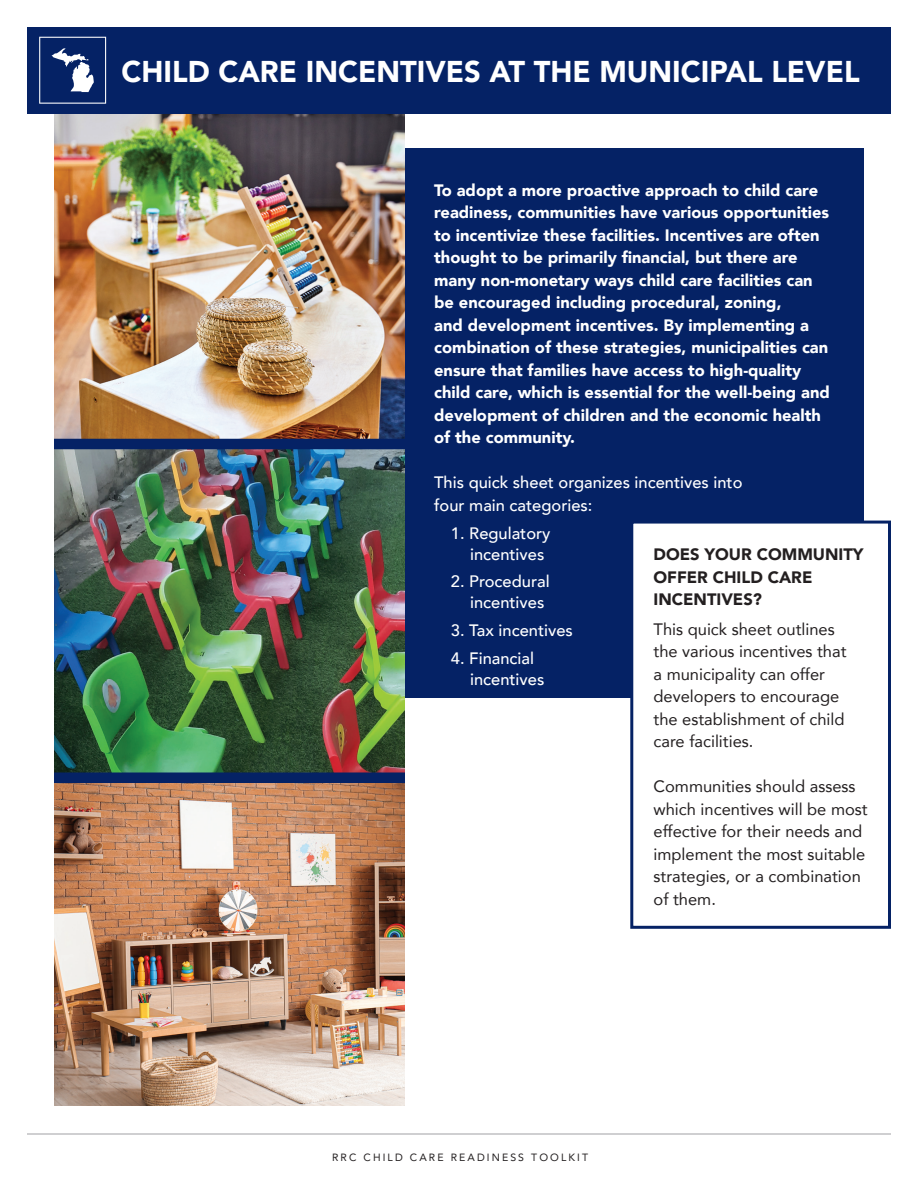
<style>
.page{position:relative;width:918px;height:1188px;background:#fff}
.page>*{position:absolute;margin:0;border:0;box-sizing:border-box;transform-origin:0 0}
.t1{font:900 30px "Avenir";color:#fff}
.t2{font:900 16.5px/22.5px "Avenir";color:#fff}
.t3{font:16.5px/22.5px "Avenir";color:#231f20}
.t4{font:500 16.5px/21px "Avenir";color:#fff}
.t5{font:900 16.5px/22.5px "Avenir";color:#231f20}
.t6{font:10.5px "Avenir";letter-spacing:.2em;color:#231f20}
</style>
<div class="page">
<hr style="left:27px;top:1134px;width:864px;height:1px;background:#a0a1a5">
<img style="left:54px;top:113px;width:351px;height:659px">
<img style="left:54px;top:783px;width:351px;height:323px">
<div style="left:27px;top:27px;width:864px;height:86px;background:#052265"></div>
<svg style="left:39px;top:37px;width:67px;height:67px"></svg>
<div style="left:54px;top:772px;width:351px;height:11px;background:#052265"></div>
<div style="left:54px;top:439px;width:387px;height:10px;background:#052265"></div>
<div style="left:405px;top:148px;width:459px;height:550px;background:#052265"></div>
<div style="left:632px;top:522px;width:258px;height:405px;background:#fff"></div>
<div style="left:630px;top:521px;width:261px;height:408px;border:3px solid #052265"></div>
<h1 class="t1" style="left:122px;top:46px;width:740px">CHILD CARE INCENTIVES AT THE MUNICIPAL LEVEL</h1>
<p class="t2" style="left:434px;top:178px;width:397px">To adopt a more proactive approach to child care readiness, communities have various opportunities to incentivize these facilities. Incentives are often thought to be primarily financial, but there are many non-monetary ways child care facilities can be encouraged including procedural, zoning,<br>and development incentives. By implementing a combination of these strategies, municipalities can ensure that families have access to high-quality child care, which is essential for the well-being and development of children and the economic health of the community.</p>
<p class="t4" style="left:434px;top:470px;width:310px;line-height:22.5px">This quick sheet organizes incentives into four main categories:</p>
<p class="t4" style="left:470px;top:521px;width:82px;text-indent:-19px">1. Regulatory incentives</p>
<p class="t4" style="left:470px;top:570px;width:81px;text-indent:-19px">2. Procedural incentives</p>
<p class="t4" style="left:451px;top:619px;width:123px">3. Tax incentives</p>
<p class="t4" style="left:470px;top:647px;width:76px;text-indent:-19px">4. Financial incentives</p>
<p class="t5" style="left:654px;top:543px;width:212px">DOES YOUR COMMUNITY<br>OFFER CHILD CARE<br>INCENTIVES?</p>
<p class="t3" style="left:654px;top:617px;width:194px">This quick sheet outlines the various incentives that a municipality can offer developers to encourage the establishment of child care facilities.</p>
<p class="t3" style="left:654px;top:775px;width:216px">Communities should assess which incentives will be most effective for their needs and implement the most suitable strategies, or a combination of them.</p>
<p class="t6" style="left:332px;top:1149px;width:257px">RRC CHILD CARE READINESS TOOLKIT</p>
</div>
